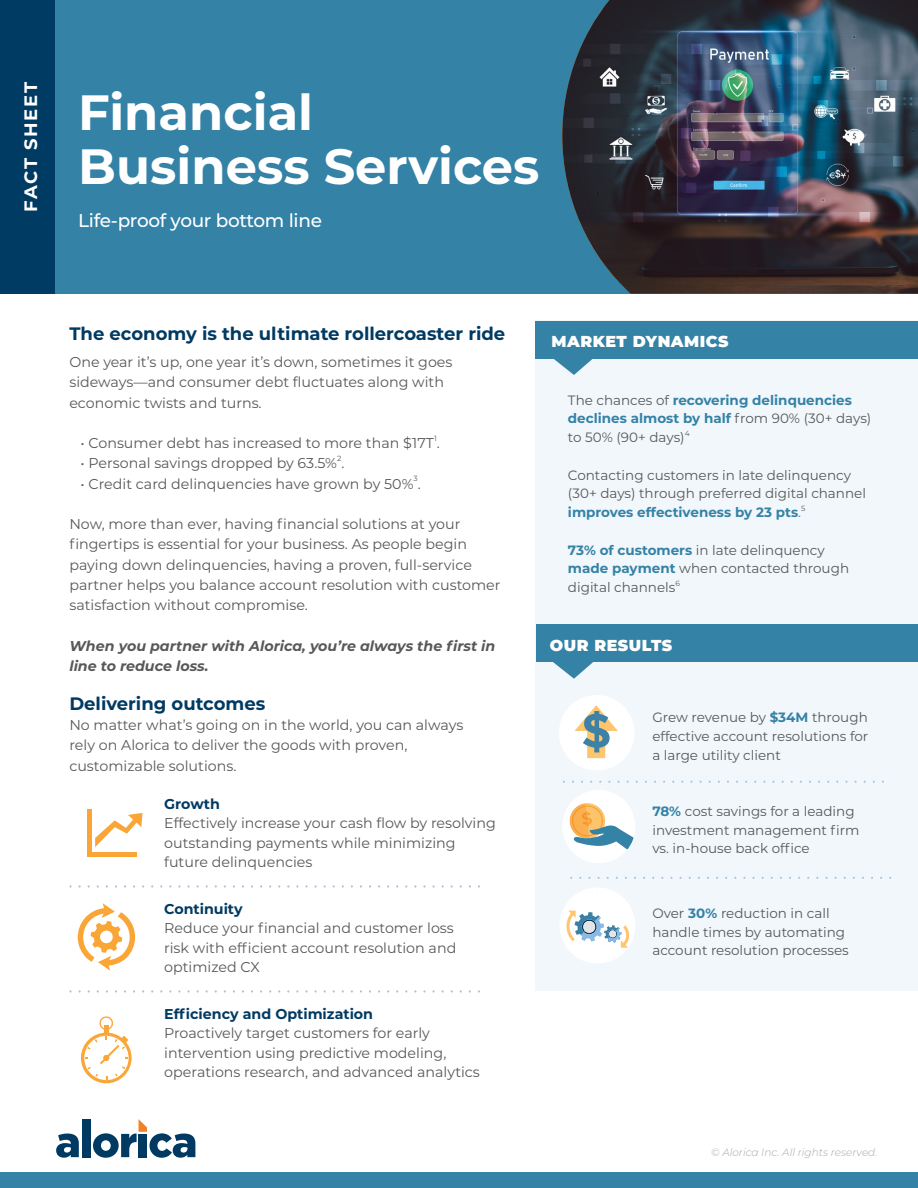
<style>
.page{position:relative;width:918px;height:1188px;background:#fff}
.page>*{position:absolute;margin:0;border:0;box-sizing:border-box;transform-origin:0 0}
.t1{font:700 49.5px "Montserrat";color:#fff}
.t2{font:500 18.45px "Montserrat";letter-spacing:-.02em;color:#fff}
.t3{font:700 18px "Montserrat";color:#003a62}
.t4{font:700 18px "Montserrat";letter-spacing:.09em;color:#fff}
.t5{font:900 15.9px "Montserrat";letter-spacing:.035em;color:#fff}
.t6{font:14.25px/19.5px "Montserrat";color:#57585a}
.t7{font:italic 700 14.25px/20.2px "Montserrat";color:#57585a}
.t8{font:700 14.25px "Montserrat";color:#003a62}
.t9{font:13.5px/18.8px "Montserrat";color:#57585a}
.t10{font:700 13.5px/18.8px "Montserrat";color:#3482a6}
.t11{font:italic 300 10.5px "Montserrat";color:#a6a7ab}
.t12{font:7.5px "Montserrat";color:#57585a}
.s1{font-weight:700;color:#003a62}
.s2{font-weight:400;color:#57585a}
.s3{font-weight:700;color:#3482a6}
.s4{color:#3482a6}
</style>
<div class="page">
<div style="left:0;top:0;width:918px;height:294px;background:#3482a6"></div>
<div style="left:0;top:0;width:54px;height:294px;background:#003b63"></div>
<svg style="left:56px;top:1134px;width:23px;height:24px"></svg>
<div style="left:82px;top:1119px;width:8px;height:38px;background:#003a62"></div>
<svg style="left:93px;top:1119px;width:102px;height:39px"></svg>
<div style="left:0;top:1173px;width:918px;height:15px;background:#3482a6"></div>
<svg style="left:78px;top:903px;width:58px;height:67px"></svg>
<div style="left:535px;top:320px;width:383px;height:670px;background:#f2f7fb"></div>
<div style="left:536px;top:321px;width:382px;height:37px;background:#3482a6"></div>
<div style="left:537px;top:624px;width:381px;height:38px;background:#3482a6"></div>
<svg style="left:550px;top:358px;width:46px;height:17px"></svg>
<svg style="left:553px;top:662px;width:40px;height:17px"></svg>
<svg style="left:559px;top:695px;width:325px;height:88px"></svg>
<svg style="left:71px;top:885px;width:399px;height:3px"></svg>
<svg style="left:71px;top:990px;width:399px;height:3px"></svg>
<div style="left:562px;top:790px;width:73px;height:73px;background:#fff;border-radius:50%"></div>
<svg style="left:569px;top:803px;width:65px;height:47px"></svg>
<hr style="left:88px;top:809px;width:4px;height:48px;background:#faa637">
<hr style="left:88px;top:853px;width:48px;height:4px;background:#faa637">
<svg style="left:95px;top:813px;width:48px;height:34px"></svg>
<svg style="left:81px;top:1016px;width:51px;height:67px"></svg>
<svg style="left:580px;top:877px;width:311px;height:2px"></svg>
<svg style="left:560px;top:888px;width:75px;height:75px"></svg>
<img style="left:562px;top:0;width:356px;height:294px">
<p class="t4" style="left:18px;top:212px;width:131px;rotate:-90deg">FACT SHEET</p>
<p class="t1" style="left:78px;top:76px;width:236px">Financial</p>
<p class="t1" style="left:78px;top:130px;width:463px">Business Services</p>
<p class="t2" style="left:78px;top:208px;width:245px">Life-proof your bottom line</p>
<p class="t3" style="left:69px;top:321px;width:437px">The economy is the ultimate rollercoaster ride</p>
<p class="t6" style="left:69px;top:352px;width:385px;line-height:20.2px">One year it’s up, one year it’s down, sometimes it goes sideways—and consumer debt fluctuates along with economic twists and turns.</p>
<p class="t6" style="left:81px;top:433px;width:361px">• Consumer debt has increased to more than $17T .</p>
<p class="t12" style="left:434px;top:433px;width:4px">1</p>
<p class="t12" style="left:337px;top:453px;width:6px">2</p>
<p class="t6" style="left:81px;top:473px;width:342px">• Credit card delinquencies have grown by 50% .</p>
<p class="t6" style="left:81px;top:453px;width:265px">• Personal savings dropped by 63.5% .</p>
<p class="t12" style="left:413px;top:473px;width:6px">3</p>
<p class="t6" style="left:69px;top:514px;width:433px;line-height:20.2px">Now, more than ever, having financial solutions at your fingertips is essential for your business. As people begin paying down delinquencies, having a proven, full-service partner helps you balance account resolution with customer satisfaction without compromise.</p>
<p class="t7" style="left:69px;top:635px;width:428px">When you partner with Alorica, you’re always the first in line to reduce loss.</p>
<p class="t3" style="left:69px;top:691px;width:198px">Delivering outcomes</p>
<p class="t6" style="left:69px;top:715px;width:395px">No matter what’s going on in the world, you can always</p>
<p class="t6" style="left:69px;top:735px;width:340px">rely on Alorica to deliver the goods with proven,</p>
<p class="t6" style="left:69px;top:755px;width:169px">customizable solutions.</p>
<p class="t8" style="left:164px;top:793px;width:57px">Growth</p>
<p class="t6" style="left:164px;top:813px;width:333px">Effectively increase your cash flow by resolving outstanding payments while minimizing future delinquencies</p>
<p class="t6" style="left:164px;top:898px;width:294px"><span class="s1">Continuity<br></span>Reduce your financial and customer loss risk with efficient account resolution and optimized CX</p>
<p class="t8" style="left:164px;top:1003px;width:210px">Efficiency and Optimization</p>
<p class="t6" style="left:164px;top:1023px;width:317px">Proactively target customers for early intervention using predictive modeling, operations research, and advanced analytics</p>
<p class="t5" style="left:551px;top:331px;width:179px">MARKET DYNAMICS</p>
<p class="t10" style="left:568px;top:390px;width:305px"><span class="s2">The chances of</span> recovering delinquencies declines almost by half <span class="s2">from 90% (30+ days) to 50% (90+ days)</span><sup>4</sup></p>
<p class="t9" style="left:568px;top:465px;width:300px">Contacting customers in late delinquency (30+ days) through preferred digital channel <span class="s3">improves effectiveness by 23 pts</span><span class="s4">.</span><sup>5</sup></p>
<p class="t9" style="left:568px;top:540px;width:283px"><span class="s3">73% of customers</span> in late delinquency <span class="s3">made payment</span> when contacted through digital channels<sup>6</sup></p>
<p class="t5" style="left:550px;top:635px;width:124px">OUR RESULTS</p>
<p class="t9" style="left:652px;top:707px;width:217px;text-align:justify">Grew revenue by <span class="s3">$34M</span> through effective account resolutions for a large utility client</p>
<p class="t9" style="left:652px;top:801px;width:209px"><span class="s3">78%</span> cost savings for a leading investment management firm vs. in-house back office</p>
<p class="t9" style="left:652px;top:903px;width:198px">Over <span class="s3">30%</span> reduction in call handle times by automating account resolution processes</p>
<p class="t11" style="left:711px;top:1146px;width:168px">© Alorica Inc. All rights reserved.</p>
</div>
